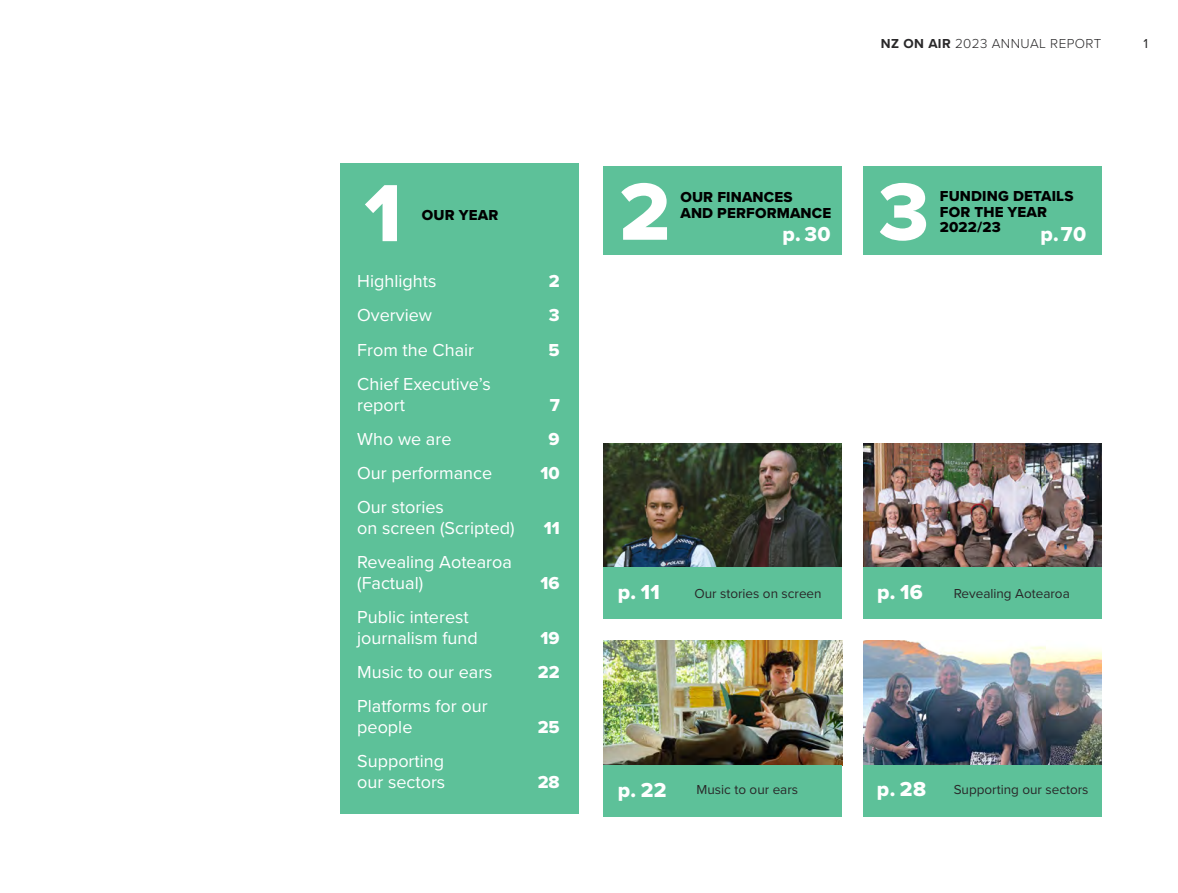
<style>
.page{position:relative;width:1178px;height:893px;background:#fff}
.page>*{position:absolute;margin:0;border:0;box-sizing:border-box;transform-origin:0 0}
.t1{font:84px "Proxima Nova Extrabld";color:#fff}
.t2{font:21px "Proxima Nova Extrabld";letter-spacing:.02em;color:#fff}
.t3{font:18px/20.7px "Proxima Nova";color:#fff}
.t4{font:18px "Proxima Nova Extrabld";color:#fff}
.t5{font:15px/15.8px "Proxima Nova Extrabld";letter-spacing:.01em;color:#000}
.t6{font:13.5px "Proxima Nova";color:#292829}
.t7{font:300 13.5px "Proxima Nova";letter-spacing:.03em;color:#292829}
.s1{font-weight:700}
</style>
<div class="page">
<div style="left:340px;top:164px;width:238px;height:650px;background:#5dc199"></div>
<img style="left:604px;top:443px;width:238px;height:125px">
<div style="left:604px;top:568px;width:238px;height:51px;background:#5dc199"></div>
<img style="left:863px;top:640px;width:238px;height:125px">
<div style="left:863px;top:765px;width:238px;height:51px;background:#5dc199"></div>
<img style="left:863px;top:443px;width:238px;height:125px">
<div style="left:863px;top:568px;width:238px;height:51px;background:#5dc199"></div>
<img style="left:604px;top:640px;width:238px;height:125px">
<div style="left:604px;top:765px;width:238px;height:51px;background:#5dc199"></div>
<div style="left:604px;top:166px;width:238px;height:89px;background:#5dc199"></div>
<div style="left:863px;top:166px;width:238px;height:89px;background:#5dc199"></div>
<h1 class="t1" style="left:364px;top:151px;width:39px">1</h1>
<p class="t5" style="left:422px;top:207px;width:78px">OUR YEAR</p>
<p class="t3" style="left:357px;top:270px;width:81px">Highlights</p>
<p class="t4" style="left:549px;top:268px;width:12px">2</p>
<p class="t3" style="left:357px;top:304px;width:76px">Overview</p>
<p class="t4" style="left:549px;top:302px;width:12px">3</p>
<p class="t3" style="left:357px;top:338px;width:118px">From the Chair</p>
<p class="t4" style="left:549px;top:336px;width:13px">5</p>
<p class="t3" style="left:357px;top:373px;width:135px">Chief Executive’s report</p>
<p class="t4" style="left:550px;top:391px;width:12px">7</p>
<p class="t3" style="left:357px;top:428px;width:96px">Who we are</p>
<p class="t4" style="left:549px;top:425px;width:13px">9</p>
<p class="t3" style="left:357px;top:462px;width:136px">Our performance</p>
<p class="t4" style="left:540px;top:460px;width:21px">10</p>
<p class="t3" style="left:357px;top:496px;width:159px">Our stories<br>on screen (Scripted)</p>
<p class="t4" style="left:544px;top:514px;width:18px">11</p>
<p class="t3" style="left:357px;top:551px;width:156px">Revealing Aotearoa (Factual)</p>
<p class="t3" style="left:357px;top:606px;width:122px">Public interest journalism fund</p>
<p class="t4" style="left:541px;top:569px;width:21px">16</p>
<p class="t4" style="left:541px;top:624px;width:21px">19</p>
<p class="t3" style="left:357px;top:661px;width:137px">Music to our ears</p>
<p class="t4" style="left:538px;top:658px;width:23px">22</p>
<p class="t3" style="left:357px;top:695px;width:132px">Platforms for our people</p>
<p class="t4" style="left:538px;top:713px;width:24px">25</p>
<p class="t3" style="left:357px;top:750px;width:90px">Supporting our sectors</p>
<p class="t4" style="left:538px;top:768px;width:24px">28</p>
<p class="t7" style="left:881px;top:33px;width:222px"><span class="s1">NZ ON AIR</span> 2023 ANNUAL REPORT</p>
<p class="t6" style="left:1143px;top:33px;width:6px">1</p>
<h1 class="t1" style="left:619px;top:149px;width:52px">2</h1>
<p class="t5" style="left:680px;top:189px;width:114px">OUR FINANCES</p>
<p class="t5" style="left:680px;top:205px;width:152px">AND PERFORMANCE</p>
<p class="t2" style="left:782px;top:218px;width:50px">p. 30</p>
<h1 class="t1" style="left:878px;top:149px;width:52px">3</h1>
<p class="t5" style="left:940px;top:188px;width:135px">FUNDING DETAILS<br>FOR THE YEAR</p>
<p class="t5" style="left:940px;top:219px;width:62px">2022/23</p>
<p class="t2" style="left:1040px;top:218px;width:47px">p. 70</p>
<p class="t2" style="left:618px;top:576px;width:44px">p. 11</p>
<p class="t6" style="left:694px;top:583px;width:129px">Our stories on screen</p>
<p class="t2" style="left:877px;top:576px;width:47px">p. 16</p>
<p class="t6" style="left:954px;top:583px;width:118px">Revealing Aotearoa</p>
<p class="t2" style="left:618px;top:774px;width:50px">p. 22</p>
<p class="t6" style="left:696px;top:780px;width:103px">Music to our ears</p>
<p class="t2" style="left:877px;top:773px;width:51px">p. 28</p>
<p class="t6" style="left:954px;top:780px;width:136px">Supporting our sectors</p>
</div>
